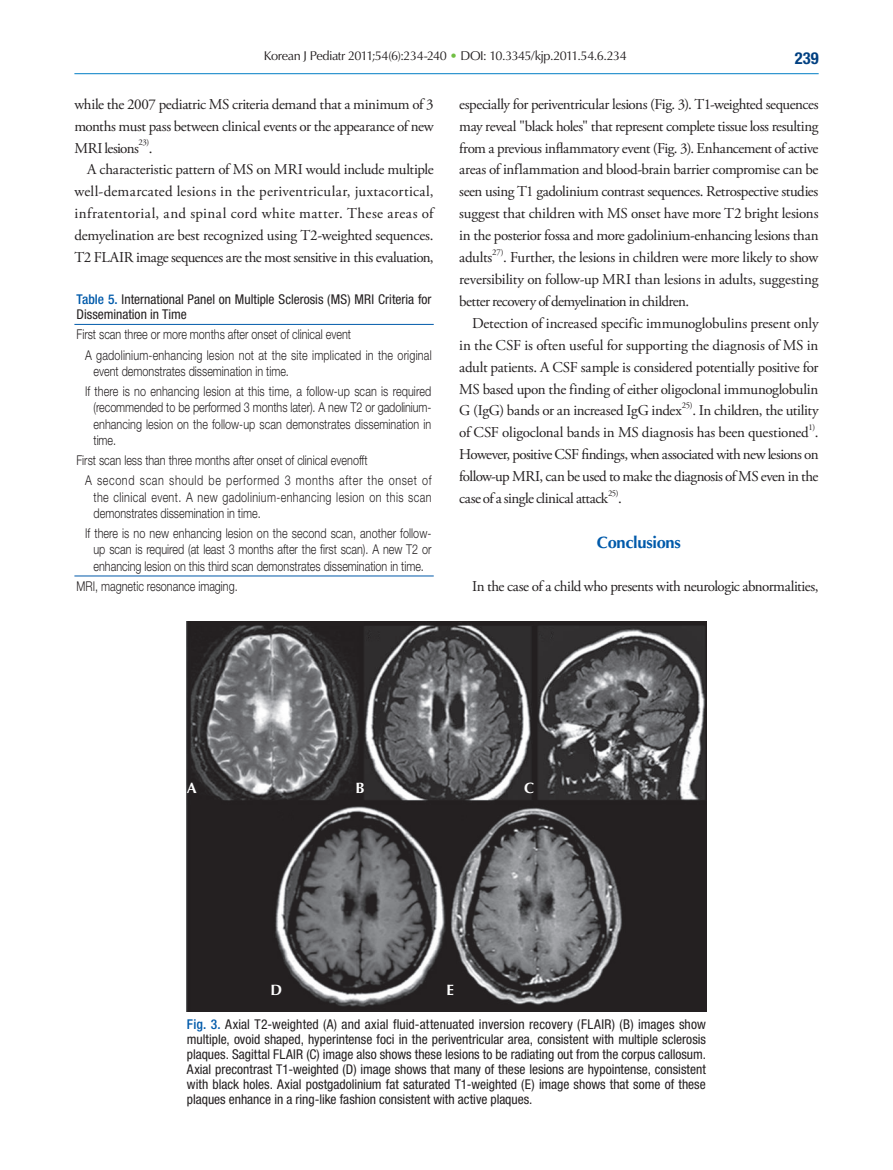
<style>
.page{position:relative;width:893px;height:1170px;background:#fff}
.page>*{position:absolute;margin:0;border:0;box-sizing:border-box;transform-origin:0 0}
.t1{font:700 16.5px "Optima LT Std";letter-spacing:-.02em;color:#015aaa}
.t2{font:700 condensed 16.5px "Helvetica Neue";color:#014081}
.t3{font:15px/21.9px "Adobe Garamond Pro";letter-spacing:-.02em;color:#231f20;text-align:justify}
.t4{font:15px "Adobe Garamond Pro";letter-spacing:.02em;color:#231f20}
.t5{font:15px "Adobe Garamond Pro";letter-spacing:.025em;color:#231f20}
.t6{font:700 15px "Optima LT Std";color:#fff}
.t7{font:condensed 13.5px/15px "Helvetica Neue";color:#231f20}
.t8{font:300 13.5px/16.2px "Helvetica Neue";color:#231f20;scale:.8 1}
.t9{font:300 13.5px/20.2px "Helvetica Neue";letter-spacing:.02em;color:#231f20;scale:.8 1}
.t10{font:300 13.5px/16.2px "Helvetica Neue";letter-spacing:.035em;color:#231f20;scale:.8 1}
.t11{font:12.75px "Optima LT Std";letter-spacing:-.04em;color:#231f20}
.t12{font:8.7px "Adobe Garamond Pro";letter-spacing:-.035em;color:#231f20}
.s1{color:#71bf44}
.s2{font-weight:500;color:#015aaa}
</style>
<div class="page">
<hr style="left:74px;top:73px;width:745px;height:1px;background:#007ec5">
<hr style="left:74px;top:575px;width:360px;height:1px;background:#015aaa">
<hr style="left:74px;top:324px;width:360px;height:1px;background:#015aaa">
<img style="left:187px;top:621px;width:519px;height:390px">
<p class="t11" style="left:264px;top:49px;width:364px">Korean J Pediatr 2011;54(6):234-240 <span class="s1">•</span> DOI: 10.3345/kjp.2011.54.6.234</p>
<p class="t2" style="left:795px;top:48px;width:25px">239</p>
<p class="t3" style="left:74px;top:93px;width:361px">while the 2007 pediatric MS criteria demand that a minimum of 3 months must pass between clinical events or the appearance of new MRI lesions</p>
<p class="t3" style="left:459px;top:93px;width:361px">especially for periventricular lesions (Fig. 3). T1-weighted sequences may reveal "black holes" that represent complete tissue loss resulting from a previous inflammatory event (Fig. 3). Enhancement of active areas of inflammation and blood-brain barrier compromise can be seen using T1 gadolinium contrast sequences. Retrospective studies suggest that children with MS onset have more T2 bright lesions in the posterior fossa and more gadolinium-enhancing lesions than adults</p>
<p class="t12" style="left:138px;top:137px;width:12px">23)</p>
<p class="t3" style="left:149px;top:137px;width:5px">.</p>
<p class="t3" style="left:87px;top:159px;width:348px">A characteristic pattern of MS on MRI would include multiple</p>
<p class="t4" style="left:74px;top:182px;width:361px">well-demarcated lesions in the periventricular, juxtacortical,</p>
<p class="t5" style="left:74px;top:204px;width:361px">infratentorial, and spinal cord white matter. These areas of</p>
<p class="t3" style="left:74px;top:225px;width:361px">demyelination are best recognized using T2-weighted sequences.</p>
<p class="t3" style="left:74px;top:247px;width:361px">T2 FLAIR image sequences are the most sensitive in this evaluation,</p>
<p class="t12" style="left:492px;top:247px;width:13px">27)</p>
<p class="t3" style="left:459px;top:247px;width:361px;text-indent:44px">. Further, the lesions in children were more likely to show reversibility on follow-up MRI than lesions in adults, suggesting better recovery of demyelination in children.</p>
<p class="t3" style="left:459px;top:312px;width:361px;text-indent:13px">Detection of increased specific immunoglobulins present only in the CSF is often useful for supporting the diagnosis of MS in adult patients. A CSF sample is considered potentially positive for MS based upon the finding of either oligoclonal immunoglobulin G (IgG) bands or an increased IgG index</p>
<p class="t7" style="left:77px;top:292px;width:357px"><span class="s2">Table 5.</span> International Panel on Multiple Sclerosis (MS) MRI Criteria for<br>Dissemination in Time</p>
<p class="t9" style="left:85px;top:324px;width:435px;text-indent:-8px">First scan three or more months after onset of clinical event<br>A gadolinium-enhancing lesion not at the site implicated in the original</p>
<p class="t8" style="left:85px;top:360px;width:434px;line-height:20.2px;text-indent:8px">event demonstrates dissemination in time.<br>If there is no enhancing lesion at this time, a follow-up scan is required</p>
<p class="t8" style="left:94px;top:399px;width:424px;text-align:justify">(recommended to be performed 3 months later). A new T2 or gadolinium&shy;enhancing lesion on the follow-up scan demonstrates dissemination in time.</p>
<p class="t8" style="left:85px;top:450px;width:435px;line-height:20.2px;text-indent:-8px">First scan less than three months after onset of clinical evenofft<br>A second scan should be performed 3 months after the onset of</p>
<p class="t10" style="left:94px;top:488px;width:424px">the clinical event. A new gadolinium-enhancing lesion on this scan demonstrates dissemination in time.</p>
<p class="t8" style="left:94px;top:525px;width:424px;text-align:justify;text-indent:-8px">If there is no new enhancing lesion on the second scan, another follow&shy;up scan is required (at least 3 months after the first scan). A new T2 or enhancing lesion on this third scan demonstrates dissemination in time.</p>
<p class="t8" style="left:77px;top:577px;width:203px">MRI, magnetic resonance imaging.</p>
<p class="t12" style="left:682px;top:400px;width:12px">25)</p>
<p class="t3" style="left:459px;top:400px;width:361px;text-align:right">. In children, the utility<br>of CSF oligoclonal bands in MS diagnosis has been questioned .</p>
<p class="t12" style="left:808px;top:422px;width:8px">1)</p>
<p class="t3" style="left:459px;top:444px;width:361px">However, positive CSF findings, when associated with new lesions on follow-up MRI, can be used to make the diagnosis of MS even in the case of a single clinical attack</p>
<p class="t12" style="left:608px;top:488px;width:12px">25)</p>
<p class="t3" style="left:618px;top:488px;width:5px">.</p>
<p class="t1" style="left:597px;top:533px;width:85px">Conclusions</p>
<p class="t3" style="left:472px;top:575px;width:348px">In the case of a child who presents with neurologic abnormalities,</p>
<p class="t6" style="left:187px;top:779px;width:12px">A</p>
<p class="t6" style="left:356px;top:779px;width:11px">B</p>
<p class="t6" style="left:524px;top:779px;width:12px">C</p>
<p class="t6" style="left:270px;top:981px;width:13px">D</p>
<p class="t6" style="left:446px;top:981px;width:9px">E</p>
<p class="t7" style="left:187px;top:1016px;width:521px;text-align:justify"><span class="s2">Fig. 3.</span> Axial T2-weighted (A) and axial fluid-attenuated inversion recovery (FLAIR) (B) images show multiple, ovoid shaped, hyperintense foci in the periventricular area, consistent with multiple sclerosis plaques. Sagittal FLAIR (C) image also shows these lesions to be radiating out from the corpus callosum.<br>Axial precontrast T1-weighted (D) image shows that many of these lesions are hypointense, consistent with black holes. Axial postgadolinium fat saturated T1-weighted (E) image shows that some of these plaques enhance in a ring-like fashion consistent with active plaques.</p>
</div>
